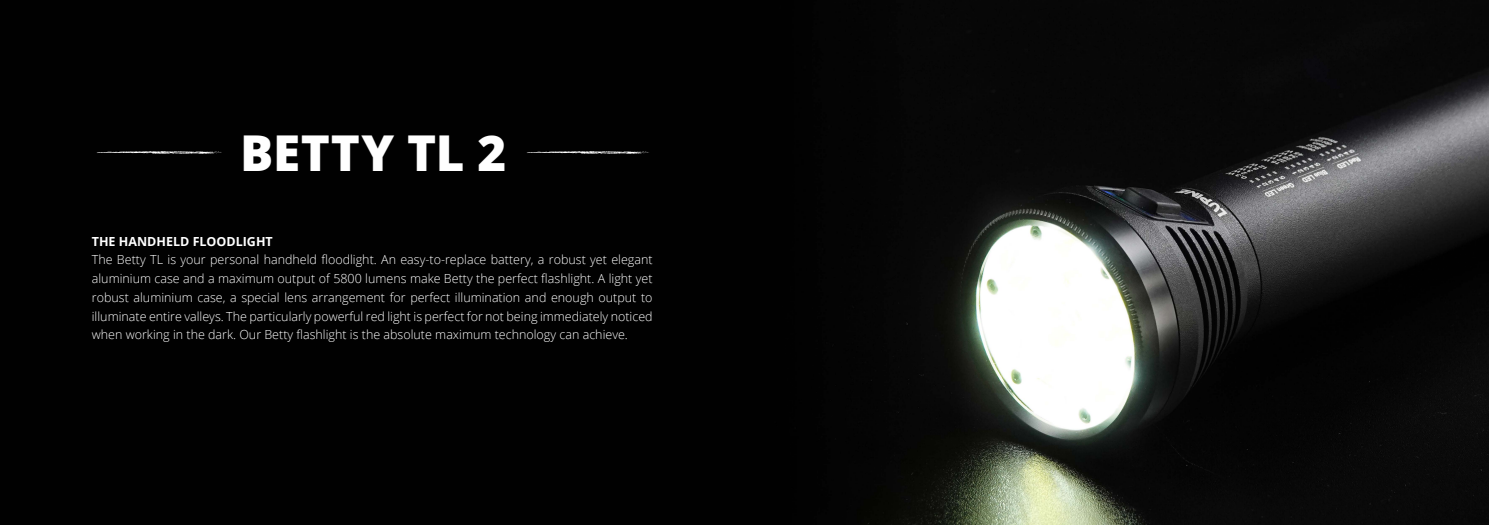
<style>
.page{position:relative;width:1489px;height:525px;background:#fff}
.page>*{position:absolute;margin:0;border:0;box-sizing:border-box;transform-origin:0 0}
.t1{font:800 49.38px "Open Sans";letter-spacing:.005em;color:#fff}
.t2{font:300 12.5px/18.8px "Open Sans";color:#fff;text-align:justify}
.t3{font:700 12.5px "Open Sans";color:#fff}
</style>
<div class="page">
<img style="left:0;top:0;width:1488px;height:524px">
<svg style="left:525px;top:151px;width:124px;height:3px"></svg>
<svg style="left:96px;top:151px;width:126px;height:3px"></svg>
<h1 class="t1" style="left:240px;top:115px;width:268px">BETTY TL 2</h1>
<p class="t3" style="left:92px;top:232px;width:182px">THE HANDHELD FLOODLIGHT</p>
<p class="t2" style="left:92px;top:250px;width:562px">The Betty TL is your personal handheld floodlight. An easy-to-replace battery, a robust yet elegant aluminium case and a maximum output of 5800 lumens make Betty the perfect flashlight. A light yet robust aluminium case, a special lens arrangement for perfect illumination and enough output to illuminate entire valleys. The particularly powerful red light is perfect for not being immediately noticed when working in the dark. Our Betty flashlight is the absolute maximum technology can achieve.</p>
</div>
